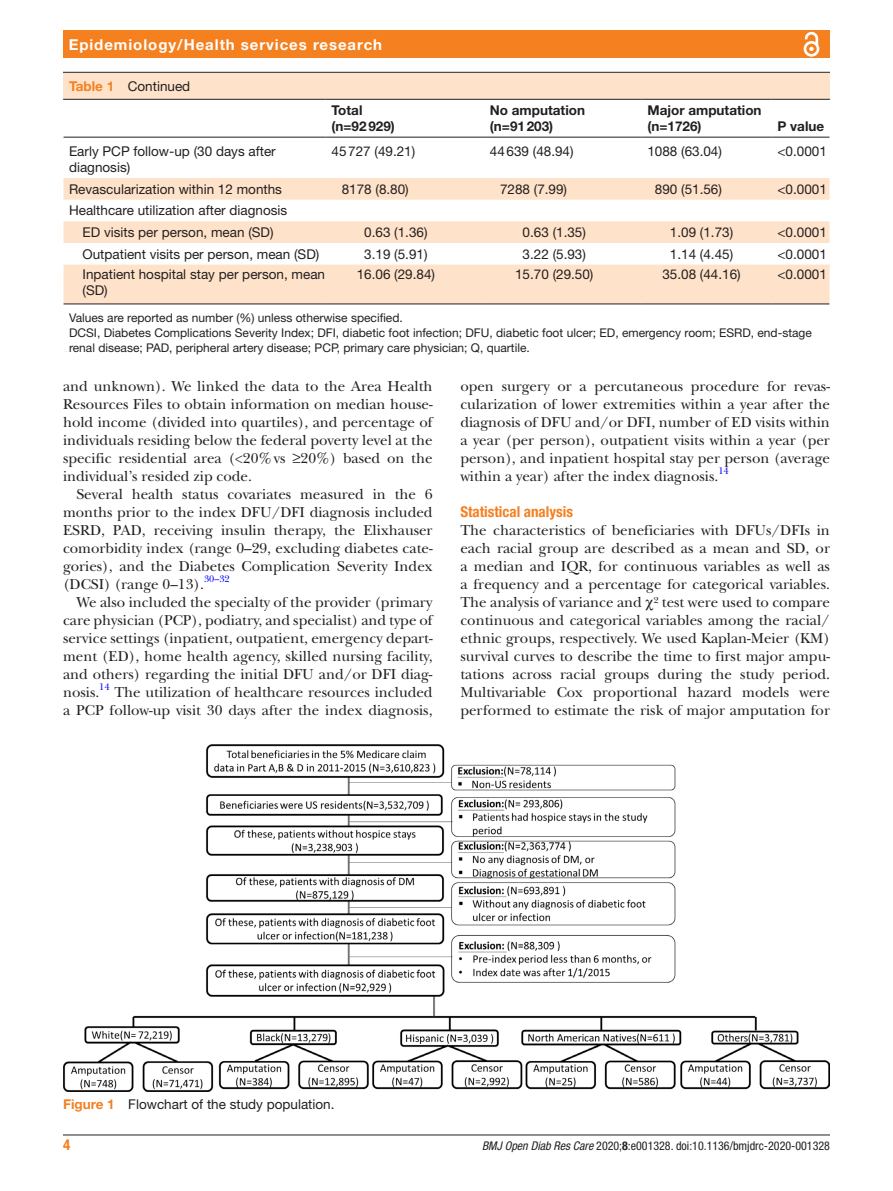
<style>
.page{position:relative;width:893px;height:1191px;background:#fff}
.page>*{position:absolute;margin:0;border:0;box-sizing:border-box;transform-origin:0 0}
.t1{font:15px/18px "New Baskerville";color:#231f20;text-align:justify}
.t2{font:700 15px "Helvetica Neue LT Std";letter-spacing:.065em;color:#fff}
.t3{font:700 condensed 15px "Helvetica Neue LT Std";color:#f58020}
.t4{font:13.5px/16.2px "Helvetica Neue LT Std";color:#231f20}
.t5{font:700 13.5px/16.2px "Helvetica Neue LT Std";color:#231f20}
.t6{font:12px/15px "Helvetica Neue LT Std";color:#231f20}
.t7{font:condensed 12px "Helvetica Neue LT Std";color:#231f20}
.t8{font:9.9px "New Baskerville";color:#00f}
.s1{font-weight:700;color:#f58020}
.s2{font-style:italic}
.s3{font-weight:700}
</style>
<div class="page">
<hr style="left:63px;top:1134px;width:767px;height:1px;background:#231f20">
<div style="left:63px;top:31px;width:767px;height:27px;background:#f58020"></div>
<svg style="left:803px;top:31px;width:17px;height:26px"></svg>
<div style="left:63px;top:91px;width:767px;height:260px;background:#fee2c9"></div>
<svg style="left:64px;top:99px;width:766px;height:252px;fill:#fff"></svg>
<hr style="left:63px;top:99px;width:262px;height:1px;background:#231f20">
<hr style="left:63px;top:137px;width:263px;height:1px;background:#231f20">
<hr style="left:326px;top:99px;width:158px;height:1px;background:#231f20">
<hr style="left:326px;top:137px;width:158px;height:1px;background:#231f20">
<hr style="left:484px;top:99px;width:157px;height:1px;background:#231f20">
<hr style="left:484px;top:137px;width:157px;height:1px;background:#231f20">
<hr style="left:641px;top:99px;width:130px;height:1px;background:#231f20">
<hr style="left:641px;top:137px;width:130px;height:1px;background:#231f20">
<hr style="left:771px;top:99px;width:59px;height:1px;background:#231f20">
<hr style="left:771px;top:137px;width:59px;height:1px;background:#231f20">
<hr style="left:326px;top:303px;width:158px;height:1px;background:#231f20">
<hr style="left:484px;top:303px;width:157px;height:1px;background:#231f20">
<hr style="left:641px;top:303px;width:130px;height:1px;background:#231f20">
<hr style="left:63px;top:303px;width:263px;height:1px;background:#231f20">
<hr style="left:771px;top:303px;width:59px;height:1px;background:#231f20">
<hr style="left:63px;top:100px;width:1px;height:37px;background:#fff">
<hr style="left:63px;top:137px;width:1px;height:41px;background:#fff">
<svg style="left:63px;top:178px;width:1px;height:86px"></svg>
<hr style="left:63px;top:264px;width:1px;height:40px;background:#fff">
<hr style="left:63px;top:304px;width:1px;height:47px;background:#fff">
<hr style="left:69px;top:321px;width:761px;height:1px;background:#fff">
<div style="left:63px;top:73px;width:767px;height:18px;background:#fee2c9"></div>
<hr style="left:63px;top:72px;width:767px;height:1px;background:#231f20">
<img style="left:63px;top:744px;width:767px;height:347px">
<p class="t2" style="left:69px;top:35px;width:315px">Epidemiology/Health services research</p>
<p class="t4" style="left:69px;top:78px;width:123px"><span class="s1">Table 1</span> Continued</p>
<p class="t5" style="left:332px;top:102px;width:65px">Total (n=92929)</p>
<p class="t5" style="left:490px;top:102px;width:97px">No amputation (n=91203)</p>
<p class="t5" style="left:647px;top:102px;width:116px">Major amputation (n=1726)</p>
<p class="t5" style="left:777px;top:118px;width:48px">P value</p>
<p class="t4" style="left:69px;top:143px;width:208px">Early PCP follow-up (30 days after diagnosis)</p>
<p class="t4" style="left:332px;top:143px;width:85px">45727 (49.21)</p>
<p class="t4" style="left:490px;top:143px;width:85px">44639 (48.94)</p>
<p class="t4" style="left:647px;top:143px;width:76px">1088 (63.04)</p>
<p class="t4" style="left:777px;top:143px;width:51px">&lt;0.0001</p>
<p class="t4" style="left:69px;top:180px;width:215px">Revascularization within 12 months</p>
<p class="t4" style="left:342px;top:180px;width:69px">8178 (8.80)</p>
<p class="t4" style="left:500px;top:180px;width:69px">7288 (7.99)</p>
<p class="t4" style="left:655px;top:180px;width:69px">890 (51.56)</p>
<p class="t4" style="left:777px;top:180px;width:51px">&lt;0.0001</p>
<p class="t4" style="left:69px;top:199px;width:220px;line-height:21.6px;text-align:center">Healthcare utilization after diagnosis<br>ED visits per person, mean (SD)</p>
<p class="t4" style="left:364px;top:224px;width:65px">0.63 (1.36)</p>
<p class="t4" style="left:523px;top:224px;width:65px">0.63 (1.35)</p>
<p class="t4" style="left:670px;top:224px;width:65px">1.09 (1.73)</p>
<p class="t4" style="left:777px;top:224px;width:51px">&lt;0.0001</p>
<p class="t4" style="left:83px;top:245px;width:238px">Outpatient visits per person, mean (SD)</p>
<p class="t4" style="left:364px;top:245px;width:65px">3.19 (5.91)</p>
<p class="t4" style="left:523px;top:245px;width:65px">3.22 (5.93)</p>
<p class="t4" style="left:670px;top:245px;width:65px">1.14 (4.45)</p>
<p class="t4" style="left:777px;top:245px;width:51px">&lt;0.0001</p>
<p class="t4" style="left:83px;top:266px;width:244px">Inpatient hospital stay per person, mean (SD)</p>
<p class="t4" style="left:357px;top:266px;width:80px">16.06 (29.84)</p>
<p class="t4" style="left:515px;top:266px;width:80px">15.70 (29.50)</p>
<p class="t4" style="left:662px;top:266px;width:80px">35.08 (44.16)</p>
<p class="t4" style="left:777px;top:266px;width:51px">&lt;0.0001</p>
<p class="t6" style="left:69px;top:309px;width:744px">Values are reported as number (%) unless otherwise specified.<br>DCSI, Diabetes Complications Severity Index; DFI, diabetic foot infection; DFU, diabetic foot ulcer; ED, emergency room; ESRD, end-stage renal disease; PAD, peripheral artery disease; PCP, primary care physician; Q, quartile.</p>
<p class="t1" style="left:63px;top:377px;width:371px">and unknown). We linked the data to the Area Health Resources Files to obtain information on median house&shy;hold income (divided into quartiles), and percentage of individuals residing below the federal poverty level at the specific residential area (&lt;20%vs ≥20%) based on the individual’s resided zip code.</p>
<p class="t1" style="left:63px;top:485px;width:371px;text-indent:14px">Several health status covariates measured in the 6 months prior to the index DFU/DFI diagnosis included ESRD, PAD, receiving insulin therapy, the Elixhauser comorbidity index (range 0–29, excluding diabetes cate&shy;gories), and the Diabetes Complication Severity Index (DCSI) (range 0–13).</p>
<p class="t8" style="left:204px;top:573px;width:27px">30–32</p>
<p class="t1" style="left:63px;top:593px;width:371px;text-indent:14px">We also included the specialty of the provider (primary care physician (PCP), podiatry, and specialist) and type of service settings (inpatient, outpatient, emergency depart&shy;ment (ED), home health agency, skilled nursing facility, and others) regarding the initial DFU and/or DFI diag&shy;nosis.</p>
<p class="t8" style="left:99px;top:681px;width:12px">14</p>
<p class="t1" style="left:63px;top:683px;width:371px;text-align:right">The utilization of healthcare resources included<br>a PCP follow-up visit 30 days after the index diagnosis,</p>
<p class="t1" style="left:460px;top:377px;width:371px">open surgery or a percutaneous procedure for revas&shy;cularization of lower extremities within a year after the diagnosis of DFU and/or DFI, number of ED visits within a year (per person), outpatient visits within a year (per person), and inpatient hospital stay per person (average within a year) after the index diagnosis.</p>
<p class="t8" style="left:718px;top:465px;width:12px">14</p>
<p class="t3" style="left:460px;top:502px;width:114px">Statistical analysis</p>
<p class="t1" style="left:460px;top:521px;width:371px">The characteristics of beneficiaries with DFUs/DFIs in each racial group are described as a mean and SD, or a median and IQR, for continuous variables as well as a frequency and a percentage for categorical variables.<br>The analysis of variance and ² test were used to compare continuous and categorical variables among the racial/ ethnic groups, respectively. We used Kaplan-Meier (KM) survival curves to describe the time to first major ampu&shy;tations across racial groups during the study period.<br>Multivariable Cox proportional hazard models were performed to estimate the risk of major amputation for</p>
<p class="t4" style="left:63px;top:1096px;width:273px"><span class="s1">Figure 1</span> Flowchart of the study population.</p>
<p class="t3" style="left:63px;top:1135px;width:9px">4</p>
<p class="t7" style="left:482px;top:1138px;width:349px"><span class="s2">BMJ Open Diab Res Care</span> 2020;<span class="s3">8</span>:e001328. doi:10.1136/bmjdrc-2020-001328</p>
</div>
